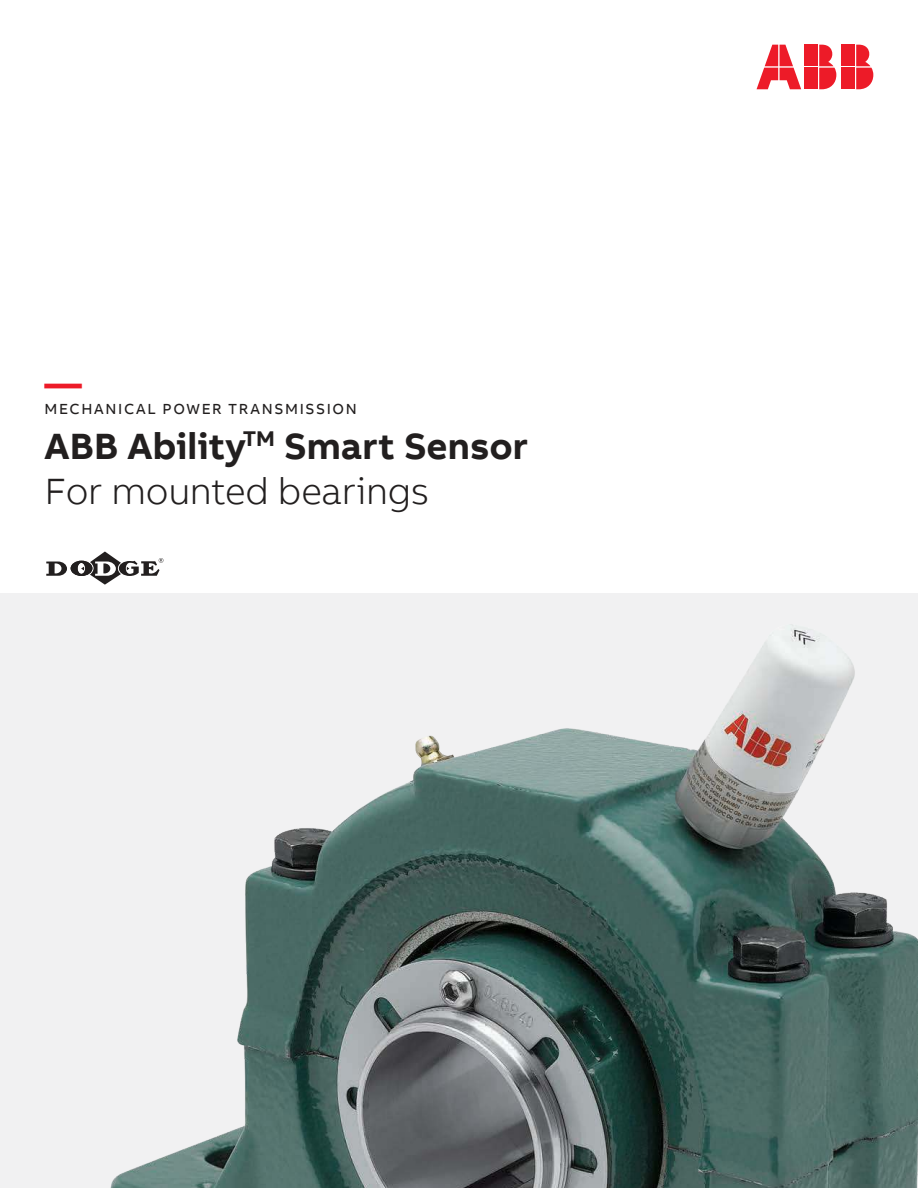
<style>
.page{position:relative;width:918px;height:1188px;background:#fff}
.page>*{position:absolute;margin:0;border:0;box-sizing:border-box;transform-origin:0 0}
.t1{font:700 37.5px/45px "AB Bvoice";letter-spacing:.005em;color:#221f1f}
.t2{font:700 37.5px "AB Bvoice";color:#ed1b28}
.t3{font:15px "AB Bvoice";letter-spacing:.11em;color:#221f1f}
.s1{font-weight:300}
</style>
<div class="page">
<div style="left:842px;top:45px;width:13px;height:21px;background:#ed1b28"></div>
<div style="left:842px;top:68px;width:13px;height:21px;background:#ed1b28"></div>
<svg style="left:856px;top:45px;width:17px;height:44px"></svg>
<svg style="left:757px;top:45px;width:44px;height:44px"></svg>
<div style="left:805px;top:45px;width:13px;height:21px;background:#ed1b28"></div>
<div style="left:805px;top:68px;width:13px;height:21px;background:#ed1b28"></div>
<svg style="left:819px;top:45px;width:17px;height:44px"></svg>
<svg style="left:46px;top:552px;width:117px;height:33px"></svg>
<img style="left:0;top:593px;width:918px;height:595px">
<p class="t2" style="left:45px;top:367px;width:39px">—</p>
<p class="t3" style="left:45px;top:400px;width:314px">MECHANICAL POWER TRANSMISSION</p>
<p class="t1" style="left:45px;top:426px;width:485px">ABB Ability<sup>TM</sup> Smart Sensor<br><span class="s1">For mounted bearings</span></p>
</div>
